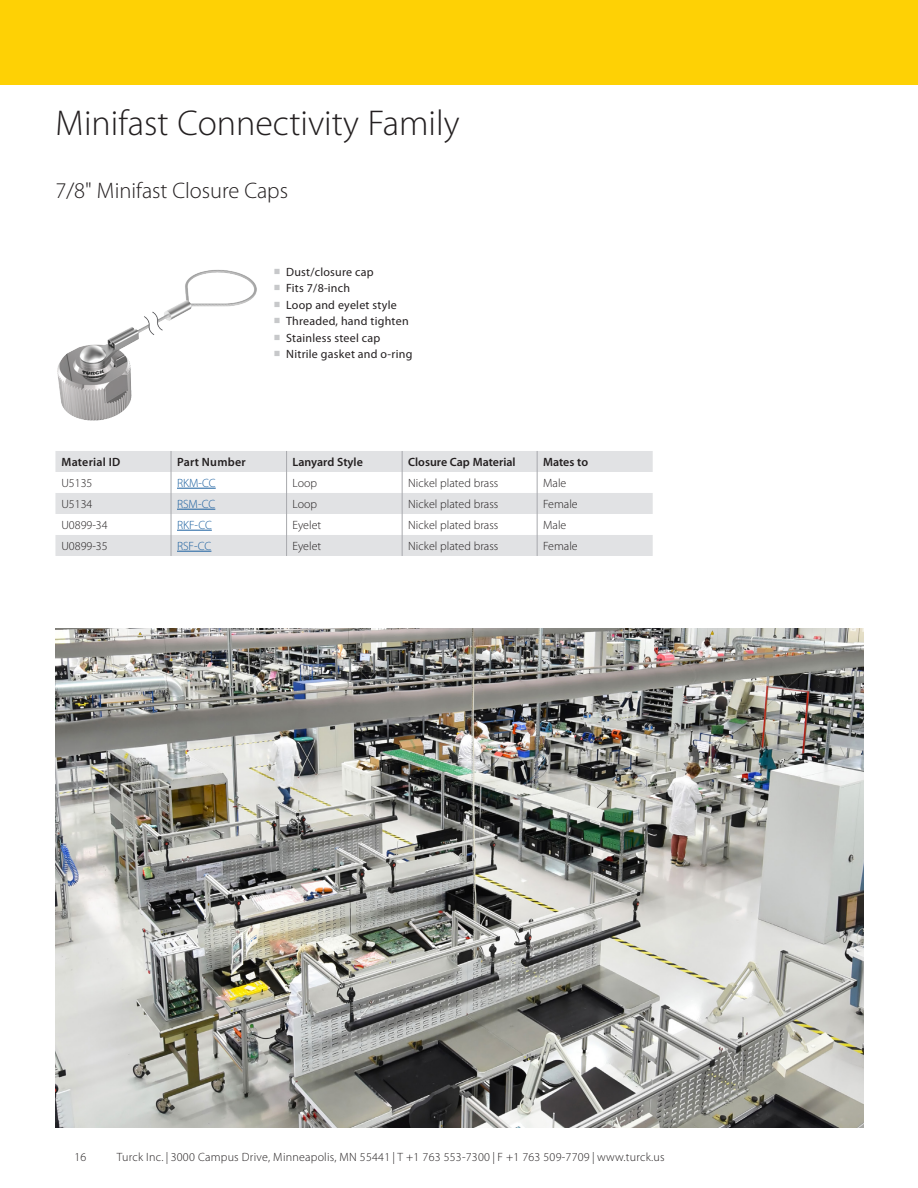
<style>
.page{position:relative;width:918px;height:1188px;background:#fff}
.page>*{position:absolute;margin:0;border:0;box-sizing:border-box;transform-origin:0 0}
.copyright{font:300 36px "Myriad Pro";color:#231f20}
.bro_headline_copy_light{font:300 22.5px "Myriad Pro";color:#231f20}
.copyright-2{font:300 12px "Myriad Pro";color:#231f20}
.t1{font:12px "Myriad Pro";letter-spacing:.02em;color:#231f20}
.copyright-3{font:300 12px "Myriad Pro";letter-spacing:.02em;color:#231f20}
.copyright-4{font:600 12px "Myriad Pro";color:#231f20}
.copyright-5{font:300 12px "Myriad Pro";color:#175d9e}
.bro_copy_table{font:600 12px "Myriad Pro";letter-spacing:.02em;color:#231f20}
.s1{font-family:"Minion Pro";font-size:18px;color:#c7c8ca}
</style>
<div class="page">
<div style="left:0;top:0;width:918px;height:84px;background:#fed105"></div>
<svg style="left:55px;top:451px;width:598px;height:105px;fill:#e1e2e4"></svg>
<svg style="left:402px;top:451px;width:1px;height:105px"></svg>
<svg style="left:537px;top:451px;width:1px;height:105px"></svg>
<svg style="left:171px;top:451px;width:1px;height:105px"></svg>
<svg style="left:286px;top:451px;width:1px;height:105px"></svg>
<hr style="left:177px;top:488px;width:39px;height:1px;background:#175d9e">
<hr style="left:177px;top:509px;width:38px;height:1px;background:#175d9e">
<hr style="left:177px;top:530px;width:35px;height:1px;background:#175d9e">
<hr style="left:177px;top:551px;width:34px;height:1px;background:#175d9e">
<img style="left:57px;top:269px;width:200px;height:152px">
<img style="left:55px;top:629px;width:809px;height:499px">
<p class="copyright" style="left:55px;top:104px;width:406px">Minifast Connectivity Family</p>
<p class="bro_headline_copy_light" style="left:55px;top:178px;width:234px">7/8" Minifast Closure Caps</p>
<p class="t1" style="left:273px;top:264px;width:102px"><span class="s1">■</span> Dust/closure cap</p>
<p class="t1" style="left:273px;top:281px;width:78px"><span class="s1">■</span> Fits 7/8-inch</p>
<p class="t1" style="left:273px;top:297px;width:125px"><span class="s1">■</span> Loop and eyelet style</p>
<p class="t1" style="left:273px;top:314px;width:137px"><span class="s1">■</span> Threaded, hand tighten</p>
<p class="t1" style="left:273px;top:330px;width:108px"><span class="s1">■</span> Stainless steel cap</p>
<p class="t1" style="left:273px;top:347px;width:140px"><span class="s1">■</span> Nitrile gasket and o-ring</p>
<p class="bro_copy_table" style="left:61px;top:454px;width:60px">Material ID</p>
<p class="bro_copy_table" style="left:177px;top:454px;width:70px">Part Number</p>
<p class="copyright-4" style="left:293px;top:454px;width:72px">Lanyard Style</p>
<p class="copyright-4" style="left:408px;top:454px;width:109px">Closure Cap Material</p>
<p class="copyright-4" style="left:543px;top:454px;width:46px">Mates to</p>
<p class="copyright-2" style="left:61px;top:476px;width:32px">U5135</p>
<p class="copyright-5" style="left:177px;top:476px;width:40px">RKM-CC</p>
<p class="copyright-2" style="left:293px;top:476px;width:26px">Loop</p>
<p class="copyright-2" style="left:408px;top:476px;width:92px">Nickel plated brass</p>
<p class="copyright-2" style="left:543px;top:476px;width:25px">Male</p>
<p class="copyright-2" style="left:61px;top:497px;width:32px">U5134</p>
<p class="copyright-5" style="left:177px;top:497px;width:40px">RSM-CC</p>
<p class="copyright-2" style="left:293px;top:497px;width:26px">Loop</p>
<p class="copyright-2" style="left:408px;top:497px;width:92px">Nickel plated brass</p>
<p class="copyright-2" style="left:543px;top:497px;width:36px">Female</p>
<p class="copyright-2" style="left:61px;top:518px;width:48px">U0899-34</p>
<p class="copyright-5" style="left:177px;top:518px;width:36px">RKF-CC</p>
<p class="copyright-2" style="left:293px;top:518px;width:30px">Eyelet</p>
<p class="copyright-2" style="left:408px;top:518px;width:92px">Nickel plated brass</p>
<p class="copyright-2" style="left:543px;top:518px;width:25px">Male</p>
<p class="copyright-2" style="left:61px;top:539px;width:48px">U0899-35</p>
<p class="copyright-5" style="left:177px;top:539px;width:36px">RSF-CC</p>
<p class="copyright-2" style="left:293px;top:539px;width:30px">Eyelet</p>
<p class="copyright-2" style="left:408px;top:539px;width:92px">Nickel plated brass</p>
<p class="copyright-2" style="left:543px;top:539px;width:36px">Female</p>
<p class="copyright-2" style="left:74px;top:1150px;width:13px">16</p>
<p class="copyright-3" style="left:117px;top:1150px;width:549px">Turck Inc. | 3000 Campus Drive, Minneapolis, MN 55441 | T +1 763 553-7300 | F +1 763 509-7709 | www.turck.us</p>
</div>
